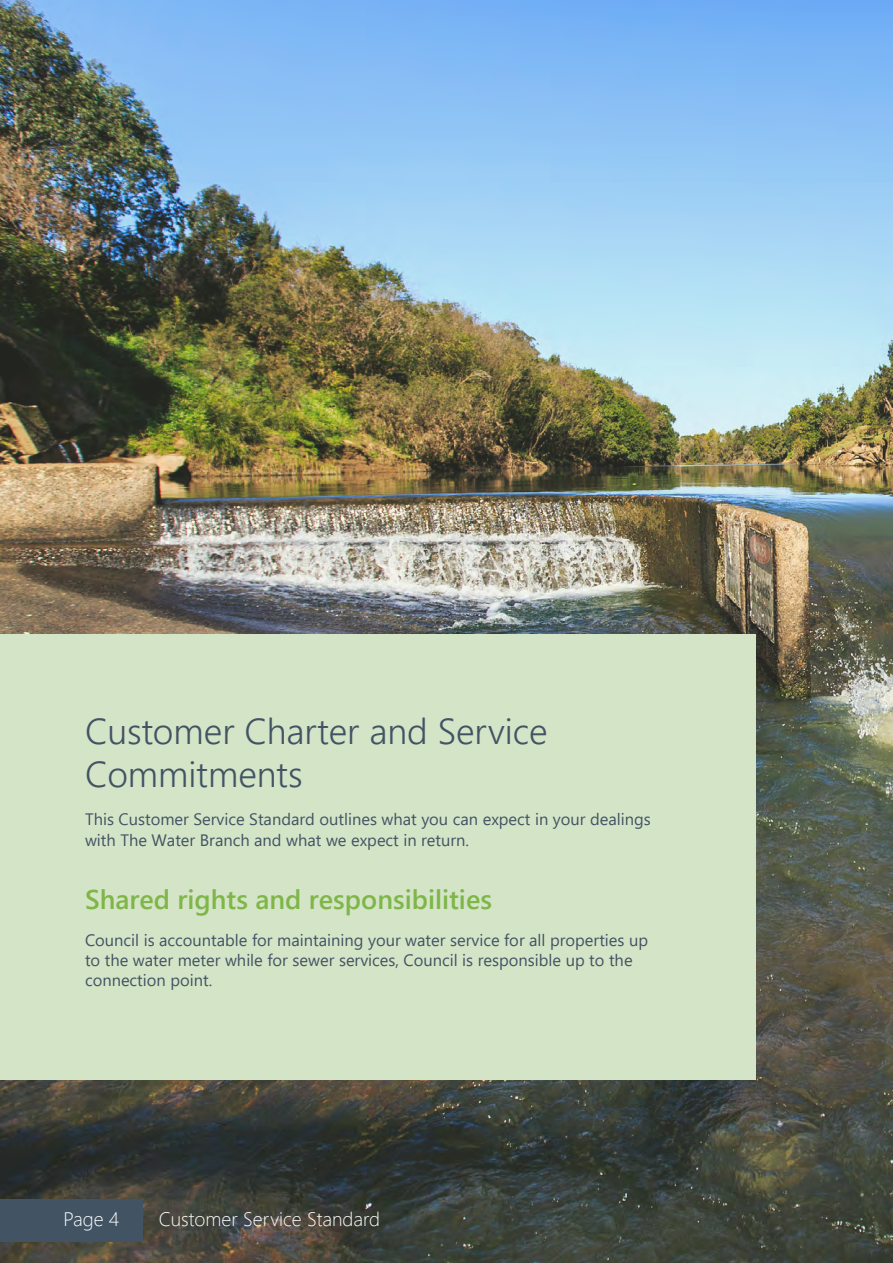
<style>
.page{position:relative;width:893px;height:1263px;background:#fff}
.page>*{position:absolute;margin:0;border:0;box-sizing:border-box;transform-origin:0 0}
.t1{font:300 36px/43.2px "Segoe UI";color:#425364}
.t2{font:600 27px "Segoe UI";color:#7eb648}
.t3{font:300 19.5px "Segoe UI";color:#fff}
.t4{font:16.5px/19.8px "Segoe UI";color:#425364}
</style>
<div class="page">
<img style="left:0;top:0;width:893px;height:1263px">
<div style="left:0;top:634px;width:755px;height:445px;background:#d4e4c6"></div>
<div style="left:0;top:1199px;width:142px;height:42px;background:#425364"></div>
<h1 class="t1" style="left:85px;top:706px;width:464px">Customer Charter and Service<br>Commitments</h1>
<p class="t4" style="left:85px;top:809px;width:567px;line-height:21px">This Customer Service Standard outlines what you can expect in your dealings with The Water Branch and what we expect in return.</p>
<h2 class="t2" style="left:85px;top:878px;width:408px">Shared rights and responsibilities</h2>
<p class="t4" style="left:85px;top:929px;width:565px">Council is accountable for maintaining your water service for all properties up to the water meter while for sewer services, Council is responsible up to the connection point.</p>
<p class="t3" style="left:64px;top:1200px;width:57px">Page 4</p>
<p class="t3" style="left:159px;top:1200px;width:223px">Customer Service Standard</p>
</div>
